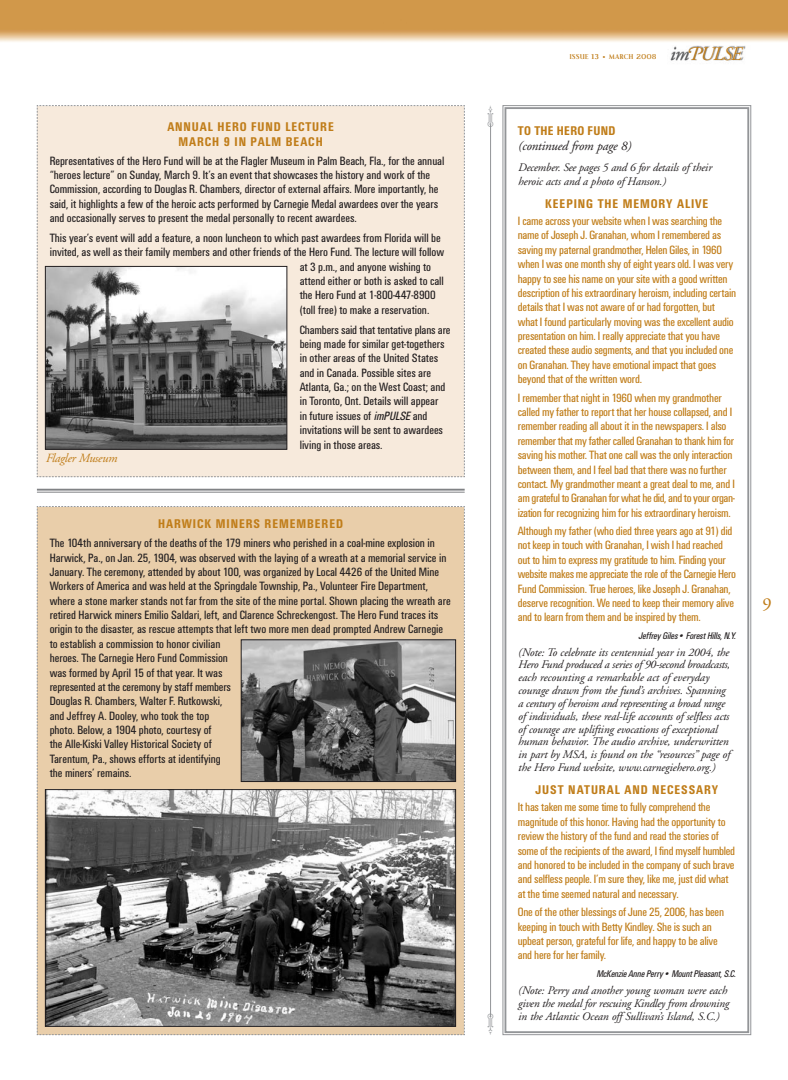
<style>
.page{position:relative;width:788px;height:1080px;background:#fff}
.page>*{position:absolute;margin:0;border:0;box-sizing:border-box;transform-origin:0 0}
.t1{font:20px "Adobe Garamond Exp";color:#c07d19}
.t2{font:700 13.12px/15px "Unitus Condensed";letter-spacing:.07em;color:#c07d19;text-align:center}
.t3{font:italic 13.12px "Adobe Garamond";letter-spacing:-.015em;color:#231f20}
.t4{font:700 13.12px "Unitus Condensed";letter-spacing:.025em;color:#c07d19}
.t5{font:12.5px/14.4px "Unitus Condensed";letter-spacing:-.005em;color:#231f20}
.t6{font:12.5px/14.4px "Unitus Condensed";letter-spacing:-.02em;color:#c07d19}
.t7{font:italic 12.5px "Adobe Garamond";letter-spacing:-.02em;color:#c07d19}
.t8{font:italic 11.5px/12.8px "Adobe Garamond";letter-spacing:-.01em;color:#231f20}
.t9{font:italic 10px "Unitus Condensed";letter-spacing:-.02em;color:#231f20}
.t10{font:700 8.75px "Indispose Small Caps";color:#c07d19}
.s1{font-style:italic}
.s2{font-weight:300;font-size:15px}
.s3{font-weight:500;font-size:11.25px}
.s4{font-family:"Adobe Garamond";font-weight:400;font-style:italic;font-size:19.25px;color:#58595b}
.s5{font-family:"Adobe Garamond Alt";font-weight:400;font-style:italic;font-size:19.25px}
.s6{font-family:"Adobe Garamond";font-weight:400;font-style:italic;font-size:19.25px}
</style>
<div class="page">
<img style="left:11px;top:0;width:777px;height:42px">
<img style="left:670px;top:45px;width:76px;height:16px">
<img style="left:0;top:0;width:11px;height:42px">
<div style="left:502px;top:105px;width:249px;height:930px;border:1px solid #939598"></div>
<div style="left:504px;top:107px;width:245px;height:926px;border:2px solid #939598"></div>
<hr style="left:37px;top:489px;width:427px;height:2px;background:#808285">
<hr style="left:37px;top:492px;width:427px;height:1px;background:#808285">
<div style="left:37px;top:506px;width:428px;height:529px;background:#e9ceaa"></div>
<div style="left:37px;top:105px;width:428px;height:372px;background:#f7eadc"></div>
<hr style="left:490px;top:125px;width:1px;height:891px;background:#939598">
<img style="left:47px;top:268px;width:238px;height:180px">
<div style="left:45px;top:266px;width:242px;height:184px;border:1px solid #231f20"></div>
<img style="left:47px;top:791px;width:407px;height:234px">
<div style="left:45px;top:789px;width:411px;height:238px;border:1px solid #231f20"></div>
<img style="left:243px;top:642px;width:211px;height:138px">
<div style="left:241px;top:640px;width:215px;height:142px;border:1px solid #231f20"></div>
<p class="t2" style="left:167px;top:120px;width:168px">ANNUAL HERO FUND LECTURE<br>MARCH 9 IN PALM BEACH</p>
<p class="t5" style="left:50px;top:154px;width:396px">Representatives of the Hero Fund will be at the Flagler Museum in Palm Beach, Fla., for the annual “heroes lecture” on Sunday, March 9. It’s an event that showcases the history and work of the Commission, according to Douglas R. Chambers, director of external affairs. More importantly, he said, it highlights a few of the heroic acts performed by Carnegie Medal awardees over the years and occasionally serves to present the medal personally to recent awardees.</p>
<p class="t5" style="left:50px;top:232px;width:392px">This year’s event will add a feature, a noon luncheon to which past awardees from Florida will be</p>
<p class="t5" style="left:50px;top:246px;width:396px">invited, as well as their family members and other friends of the Hero Fund. The lecture will follow</p>
<p class="t5" style="left:300px;top:260px;width:133px">at 3 p.m., and anyone wishing to</p>
<p class="t5" style="left:300px;top:275px;width:146px">attend either or both is asked to call</p>
<p class="t5" style="left:300px;top:289px;width:137px">the Hero Fund at 1-800-447-8900</p>
<p class="t5" style="left:300px;top:304px;width:131px">(toll free) to make a reservation.</p>
<p class="t5" style="left:300px;top:323px;width:152px">Chambers said that tentative plans are being made for similar get-togethers in other areas of the United States and in Canada. Possible sites are Atlanta, Ga.; on the West Coast; and in Toronto, Ont. Details will appear<br>in future issues of <span class="s1">imPULSE</span> and invitations will be sent to awardees living in those areas.</p>
<p class="t7" style="left:45px;top:453px;width:73px">Flagler Museum</p>
<p class="t2" style="left:158px;top:518px;width:186px">HARWICK MINERS REMEMBERED</p>
<p class="t5" style="left:50px;top:537px;width:402px">The 104th anniversary of the deaths of the 179 miners who perished in a coal-mine explosion in Harwick, Pa., on Jan. 25, 1904, was observed with the laying of a wreath at a memorial service in January. The ceremony, attended by about 100, was organized by Local 4426 of the United Mine Workers of America and was held at the Springdale Township, Pa., Volunteer Fire Department, where a stone marker stands not far from the site of the mine portal. Shown placing the wreath are retired Harwick miners Emilio Saldari, left, and Clarence Schreckengost. The Hero Fund traces its origin to the disaster, as rescue attempts that left two more men dead prompted Andrew Carnegie to establish a commission to honor civilian<br>heroes. The Carnegie Hero Fund Commission<br>was formed by April 15 of that year. It was<br>represented at the ceremony by staff members<br>Douglas R. Chambers, Walter F. Rutkowski,<br>and Jeffrey A. Dooley, who took the top<br>photo. Below, a 1904 photo, courtesy of<br>the Alle-Kiski Valley Historical Society of<br>Tarentum, Pa., shows efforts at identifying<br>the miners’ remains.</p>
<p class="t10" style="left:569px;top:51px;width:173px">ISSUE <span class="s2">13</span> <span class="s3">•</span> MARCH <span class="s2">2008</span> <span class="s4">im</span><span class="s5">-</span><span class="s6">ULSE</span></p>
<p class="t4" style="left:518px;top:126px;width:99px">TO THE HERO FUND</p>
<p class="t3" style="left:518px;top:140px;width:114px">(continued from page 8)</p>
<p class="t8" style="left:518px;top:162px;width:195px;line-height:13.1px">December. See pages 5 and 6 for details of their heroic acts and a photo of Hanson.)</p>
<p class="t2" style="left:545px;top:197px;width:165px">KEEPING THE MEMORY ALIVE</p>
<p class="t6" style="left:518px;top:215px;width:220px">I came across your website when I was searching the name of Joseph J. Granahan, whom I remembered as saving my paternal grandmother, Helen Giles, in 1960 when I was one month shy of eight years old. I was very happy to see his name on your site with a good written description of his extraordinary heroism, including certain details that I was not aware of or had forgotten, but what I found particularly moving was the excellent audio presentation on him. I really appreciate that you have created these audio segments, and that you included one on Granahan. They have emotional impact that goes beyond that of the written word.</p>
<p class="t6" style="left:518px;top:391px;width:218px">I remember that night in 1960 when my grandmother called my father to report that her house collapsed, and I remember reading all about it in the newspapers. I also remember that my father called Granahan to thank him for saving his mother. That one call was the only interaction between them, and I feel bad that there was no further contact. My grandmother meant a great deal to me, and I am grateful to Granahan for what he did, and to your organ&shy;ization for recognizing him for his extraordinary heroism.</p>
<p class="t6" style="left:518px;top:525px;width:220px">Although my father (who died three years ago at 91) did not keep in touch with Granahan, I wish I had reached out to him to express my gratitude to him. Finding your website makes me appreciate the role of the Carnegie Hero Fund Commission. True heroes, like Joseph J. Granahan, deserve recognition. We need to keep their memory alive and to learn from them and be inspired by them.</p>
<p class="t9" style="left:638px;top:633px;width:99px">Jeffrey Giles• Forest Hills, N.Y.</p>
<p class="t8" style="left:518px;top:647px;width:213px">(Note: To celebrate its centennial year in 2004, the Hero Fund produced a series of 90-second broadcasts, each recounting a remarkable act of everyday courage drawn from the fund’s archives. Spanning a century of heroism and representing a broad range of individuals, these real-life accounts of selfless acts of courage are uplifting evocations of exceptional human behavior. The audio archive, underwritten in part by MSA, is found on the “resources” page of the Hero Fund website, www.carnegiehero.org.)</p>
<p class="t2" style="left:535px;top:784px;width:184px">JUST NATURAL AND NECESSARY</p>
<p class="t6" style="left:518px;top:801px;width:219px">It has taken me some time to fully comprehend the magnitude of this honor. Having had the opportunity to review the history of the fund and read the stories of some of the recipients of the award, I find myself humbled and honored to be included in the company of such brave and selfless people. I’m sure they, like me, just did what at the time seemed natural and necessary.</p>
<p class="t6" style="left:518px;top:906px;width:208px">One of the other blessings of June 25, 2006, has been keeping in touch with Betty Kindley. She is such an upbeat person, grateful for life, and happy to be alive and here for her family.</p>
<p class="t9" style="left:596px;top:971px;width:141px">McKenzie Anne Perry• Mount Pleasant, S.C.</p>
<p class="t8" style="left:518px;top:985px;width:212px;line-height:13.1px">(Note: Perry and another young woman were each given the medal for rescuing Kindley from drowning in the Atlantic Ocean off Sullivan’s Island, S.C.)</p>
<h1 class="t1" style="left:762px;top:592px;width:11px">9</h1>
</div>
